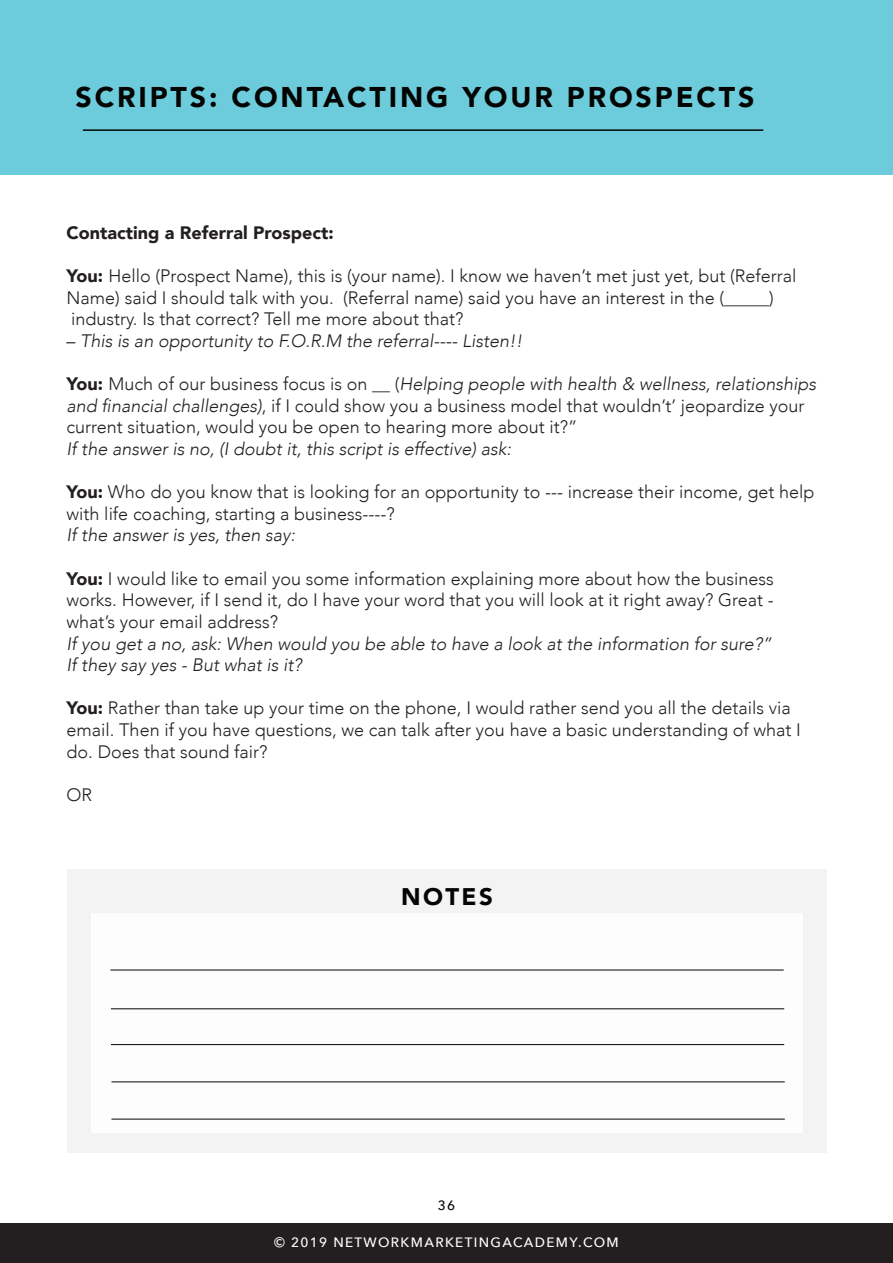
<style>
.page{position:relative;width:893px;height:1263px;background:#fff}
.page>*{position:absolute;margin:0;border:0;box-sizing:border-box;transform-origin:0 0}
.t1{font:900 28.5px "Avenir";letter-spacing:.1em;color:#040503}
.t2{font:900 24px "Avenir";letter-spacing:.1em;color:#040503}
.t3{font:300 18px/21.6px "Avenir";color:#231f20}
.t4{font:italic 300 18px "Avenir";color:#231f20}
.t5{font:900 18px "Avenir";color:#231f20}
.t6{font:500 13.5px "Avenir Next";letter-spacing:.1em;color:#fff}
.t7{font:500 13.5px "Avenir Next";color:#040503}
.s1{font-weight:900}
.s2{font-style:normal}
.s3{font-style:italic}
</style>
<div class="page">
<div style="left:0;top:1223px;width:893px;height:40px;background:#231f20"></div>
<div style="left:0;top:0;width:893px;height:174px;background:#6cccdc"></div>
<hr style="left:83px;top:129px;width:680px;height:2px;background:#040503">
<div style="left:67px;top:869px;width:760px;height:284px;background:#f3f3f3"></div>
<div style="left:92px;top:914px;width:710px;height:219px;background:#fff"></div>
<hr style="left:110px;top:970px;width:674px;height:1px;background:#040503">
<hr style="left:111px;top:1008px;width:673px;height:1px;background:#040503">
<hr style="left:111px;top:1044px;width:673px;height:1px;background:#040503">
<hr style="left:111px;top:1081px;width:674px;height:1px;background:#040503">
<hr style="left:111px;top:1119px;width:674px;height:1px;background:#040503">
<p class="t1" style="left:76px;top:73px;width:680px">SCRIPTS: CONTACTING YOUR PROSPECTS</p>
<p class="t5" style="left:67px;top:217px;width:269px">Contacting a Referral Prospect:</p>
<p class="t3" style="left:67px;top:265px;width:731px"><span class="s1">You:</span> Hello (Prospect Name), this is (your name). I know we haven’t met just yet, but (Referral<br>Name) said I should talk with you. (Referral name) said you have an interest in the (_____)</p>
<p class="t3" style="left:71px;top:308px;width:394px">industry. Is that correct? Tell me more about that?</p>
<p class="t4" style="left:67px;top:330px;width:457px"><span class="s2">–</span> This is an opportunity to F.O.R.M the referral---- Listen!!</p>
<p class="t3" style="left:67px;top:373px;width:751px"><span class="s1">You:</span> Much of our business focus is on __ (<span class="s3">Helping people with health &amp; wellness, relationships and financial challenges)</span>, if I could show you a business model that wouldn’t’ jeopardize your current situation, would you be open to hearing more about it?”</p>
<p class="t4" style="left:67px;top:438px;width:446px">If the answer is no, (I doubt it, this script is effective) ask:</p>
<p class="t3" style="left:67px;top:481px;width:749px"><span class="s1">You:</span> Who do you know that is looking for an opportunity to --- increase their income, get help with life coaching, starting a business----?</p>
<p class="t4" style="left:67px;top:525px;width:230px">If the answer is yes, then say:</p>
<p class="t3" style="left:67px;top:568px;width:709px;text-align:justify"><span class="s1">You:</span> I would like to email you some information explaining more about how the business works. However, if I send it, do I have your word that you will look at it right away? Great - what’s your email address?</p>
<p class="t4" style="left:67px;top:633px;width:706px">If you get a no, ask: When would you be able to have a look at the information for sure?”</p>
<p class="t4" style="left:67px;top:654px;width:237px">If they say yes - But what is it?</p>
<p class="t3" style="left:67px;top:697px;width:736px"><span class="s1">You:</span> Rather than take up your time on the phone, I would rather send you all the details via email. Then if you have questions, we can talk after you have a basic understanding of what I do. Does that sound fair?</p>
<p class="t3" style="left:67px;top:784px;width:27px">OR</p>
<p class="t2" style="left:401px;top:876px;width:93px">NOTES</p>
<p class="t7" style="left:438px;top:1194px;width:19px">36</p>
<p class="t6" style="left:274px;top:1231px;width:346px">© 2019 NETWORKMARKETINGACADEMY.COM</p>
</div>
